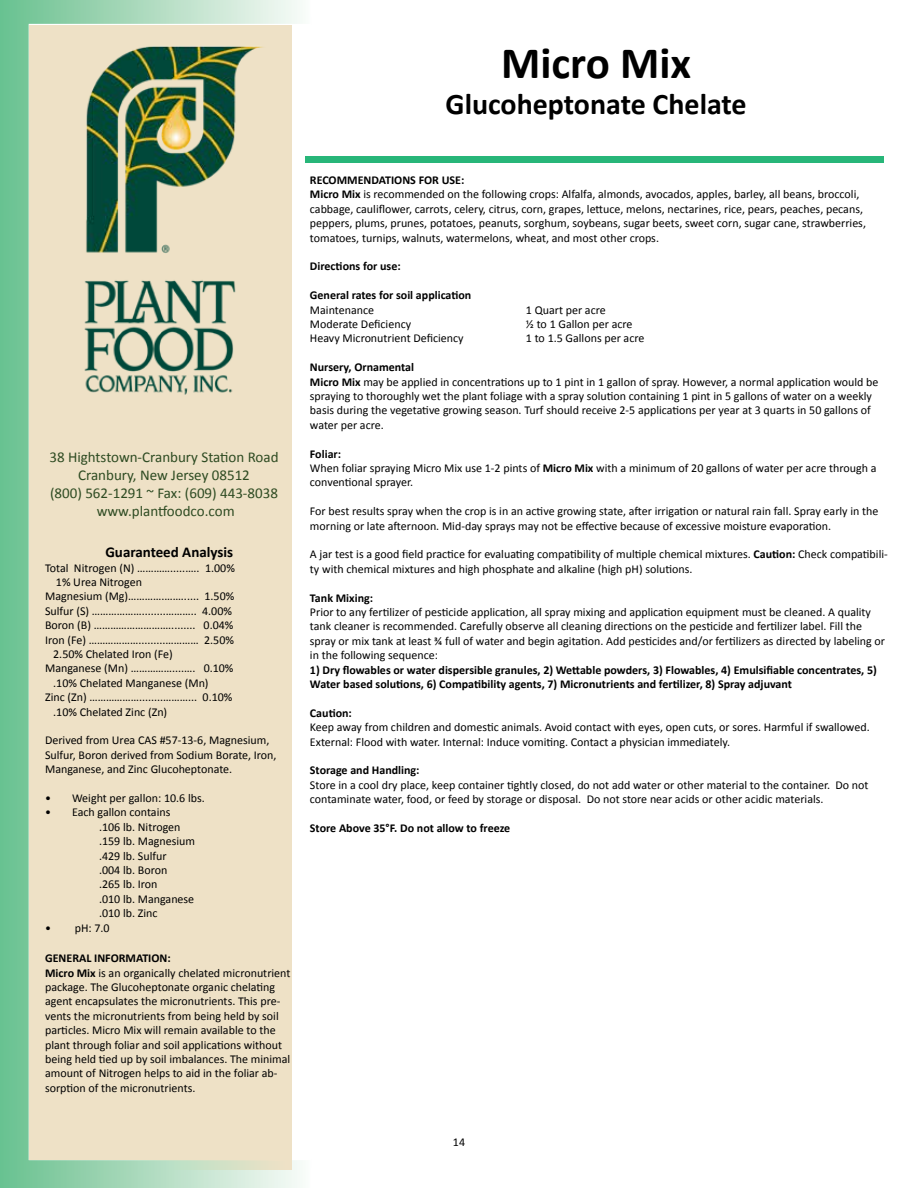
<style>
.page{position:relative;width:918px;height:1188px;background:#fff}
.page>*{position:absolute;margin:0;border:0;box-sizing:border-box;transform-origin:0 0}
.t1{font:700 45px "Calibri";color:#000}
.t2{font:700 30px "Calibri";color:#000}
.t3{font:15px/18px "Calibri";color:#2e4b22;text-align:center}
.t4{font:700 15px "Calibri";color:#000}
.t5{font:12px/14.4px "Calibri";color:#000}
.t6{font:700 12px/14.4px "Calibri";color:#000}
.s1{font-weight:700}
</style>
<div class="page">
<svg style="left:0;top:0;width:298px;height:1188px;background:#daddc0"></svg>
<div style="left:305px;top:156px;width:578px;height:7px;background:#28b679"></div>
<img style="left:51px;top:26px;width:232px;height:408px">
<h1 class="t1" style="left:501px;top:34px;width:192px">Micro Mix</h1>
<h2 class="t2" style="left:446px;top:84px;width:303px">Glucoheptonate Chelate</h2>
<p class="t3" style="left:49px;top:448px;width:231px">38 Hightstown-Cranbury Station Road<br>Cranbury, New Jersey 08512<br>(800) 562-1291 ~ Fax: (609) 443-8038 www.plantfoodco.com</p>
<p class="t4" style="left:105px;top:543px;width:129px">Guaranteed Analysis</p>
<p class="t5" style="left:45px;top:560px;width:191px">Total Nitrogen (N) ………….....….. 1.00%</p>
<p class="t5" style="left:56px;top:575px;width:88px">1% Urea Nitrogen</p>
<p class="t5" style="left:45px;top:589px;width:191px">Magnesium (Mg)………….……...... 1.50%</p>
<p class="t5" style="left:45px;top:604px;width:188px">Sulfur (S) ………………........……….. 4.00%</p>
<p class="t5" style="left:45px;top:618px;width:190px">Boron (B) ………………………......... 0.04%</p>
<p class="t5" style="left:45px;top:632px;width:190px">Iron (Fe) ……………….........………… 2.50%</p>
<p class="t5" style="left:53px;top:647px;width:121px">2.50% Chelated Iron (Fe)</p>
<p class="t5" style="left:45px;top:661px;width:190px">Manganese (Mn) ……………....…. 0.10%</p>
<p class="t5" style="left:53px;top:676px;width:157px">.10% Chelated Manganese (Mn)</p>
<p class="t5" style="left:45px;top:690px;width:189px">Zinc (Zn) ………………........………... 0.10%</p>
<p class="t5" style="left:53px;top:704px;width:116px">.10% Chelated Zinc (Zn)</p>
<p class="t5" style="left:45px;top:733px;width:233px">Derived from Urea CAS #57-13-6, Magnesium,<br>Sulfur, Boron derived from Sodium Borate, Iron,<br>Manganese, and Zinc Glucoheptonate.</p>
<p class="t5" style="left:45px;top:791px;width:161px">• Weight per gallon: 10.6 lbs.</p>
<p class="t5" style="left:99px;top:805px;width:98px;text-indent:-54px">• Each gallon contains<br>.106 lb. Nitrogen .159 lb. Magnesium .429 lb. Sulfur<br>.004 lb. Boron<br>.265 lb. Iron<br>.010 lb. Manganese .010 lb. Zinc</p>
<p class="t5" style="left:45px;top:920px;width:66px">• pH: 7.0</p>
<p class="t5" style="left:45px;top:951px;width:247px"><span class="s1">GENERAL INFORMATION:<br>Micro Mix</span> is an organically chelated micronutrient package. The Glucoheptonate organic chelating agent encapsulates the micronutrients. This pre&shy;vents the micronutrients from being held by soil particles. Micro Mix will remain available to the plant through foliar and soil applications without being held tied up by soil imbalances. The minimal amount of Nitrogen helps to aid in the foliar ab&shy;sorption of the micronutrients.</p>
<p class="t5" style="left:310px;top:173px;width:558px"><span class="s1">RECOMMENDATIONS FOR USE:<br>Micro Mix</span> is recommended on the following crops: Alfalfa, almonds, avocados, apples, barley, all beans, broccoli, cabbage, cauliflower, carrots, celery, citrus, corn, grapes, lettuce, melons, nectarines, rice, pears, peaches, pecans, peppers, plums, prunes, potatoes, peanuts, sorghum, soybeans, sugar beets, sweet corn, sugar cane, strawberries, tomatoes, turnips, walnuts, watermelons, wheat, and most other crops.</p>
<p class="t6" style="left:310px;top:259px;width:92px">Directions for use:</p>
<p class="t6" style="left:310px;top:288px;width:163px">General rates for soil application</p>
<p class="t5" style="left:310px;top:303px;width:66px">Maintenance</p>
<p class="t5" style="left:526px;top:303px;width:81px">1 Quart per acre</p>
<p class="t5" style="left:310px;top:317px;width:103px">Moderate Deficiency</p>
<p class="t5" style="left:526px;top:317px;width:108px">½ to 1 Gallon per acre</p>
<p class="t5" style="left:310px;top:331px;width:155px">Heavy Micronutrient Deficiency</p>
<p class="t5" style="left:526px;top:331px;width:120px">1 to 1.5 Gallons per acre</p>
<p class="t5" style="left:310px;top:360px;width:570px"><span class="s1">Nursery, Ornamental<br>Micro Mix</span> may be applied in concentrations up to 1 pint in 1 gallon of spray. However, a normal application would be spraying to thoroughly wet the plant foliage with a spray solution containing 1 pint in 5 gallons of water on a weekly basis during the vegetative growing season. Turf should receive 2-5 applications per year at 3 quarts in 50 gallons of water per acre.</p>
<p class="t5" style="left:310px;top:447px;width:568px"><span class="s1">Foliar:<br></span>When foliar spraying Micro Mix use 1-2 pints of <span class="s1">Micro Mix</span> with a minimum of 20 gallons of water per acre through a conventional sprayer.</p>
<p class="t5" style="left:310px;top:504px;width:570px">For best results spray when the crop is in an active growing state, after irrigation or natural rain fall. Spray early in the morning or late afternoon. Mid-day sprays may not be effective because of excessive moisture evaporation.</p>
<p class="t5" style="left:310px;top:547px;width:579px">A jar test is a good field practice for evaluating compatibility of multiple chemical mixtures. <span class="s1">Caution:</span> Check compatibili&shy;ty with chemical mixtures and high phosphate and alkaline (high pH) solutions.</p>
<p class="t6" style="left:310px;top:590px;width:65px">Tank Mixing:</p>
<p class="t5" style="left:310px;top:605px;width:577px">Prior to any fertilizer of pesticide application, all spray mixing and application equipment must be cleaned. A quality tank cleaner is recommended. Carefully observe all cleaning directions on the pesticide and fertilizer label. Fill the spray or mix tank at least ¾ full of water and begin agitation. Add pesticides and/or fertilizers as directed by labeling or in the following sequence:</p>
<p class="t6" style="left:310px;top:662px;width:568px">1) Dry flowables or water dispersible granules, 2) Wettable powders, 3) Flowables, 4) Emulsifiable concentrates, 5)<br>Water based solutions, 6) Compatibility agents, 7) Micronutrients and fertilizer, 8) Spray adjuvant</p>
<p class="t6" style="left:310px;top:706px;width:43px">Caution:</p>
<p class="t5" style="left:310px;top:720px;width:561px">Keep away from children and domestic animals. Avoid contact with eyes, open cuts, or sores. Harmful if swallowed.<br>External: Flood with water. Internal: Induce vomiting. Contact a physician immediately.</p>
<p class="t6" style="left:310px;top:763px;width:111px">Storage and Handling:</p>
<p class="t5" style="left:310px;top:778px;width:560px">Store in a cool dry place, keep container tightly closed, do not add water or other material to the container. Do not contaminate water, food, or feed by storage or disposal. Do not store near acids or other acidic materials.</p>
<p class="t6" style="left:310px;top:821px;width:202px">Store Above 35°F. Do not allow to freeze</p>
<p class="t5" style="left:453px;top:1135px;width:14px">14</p>
</div>
